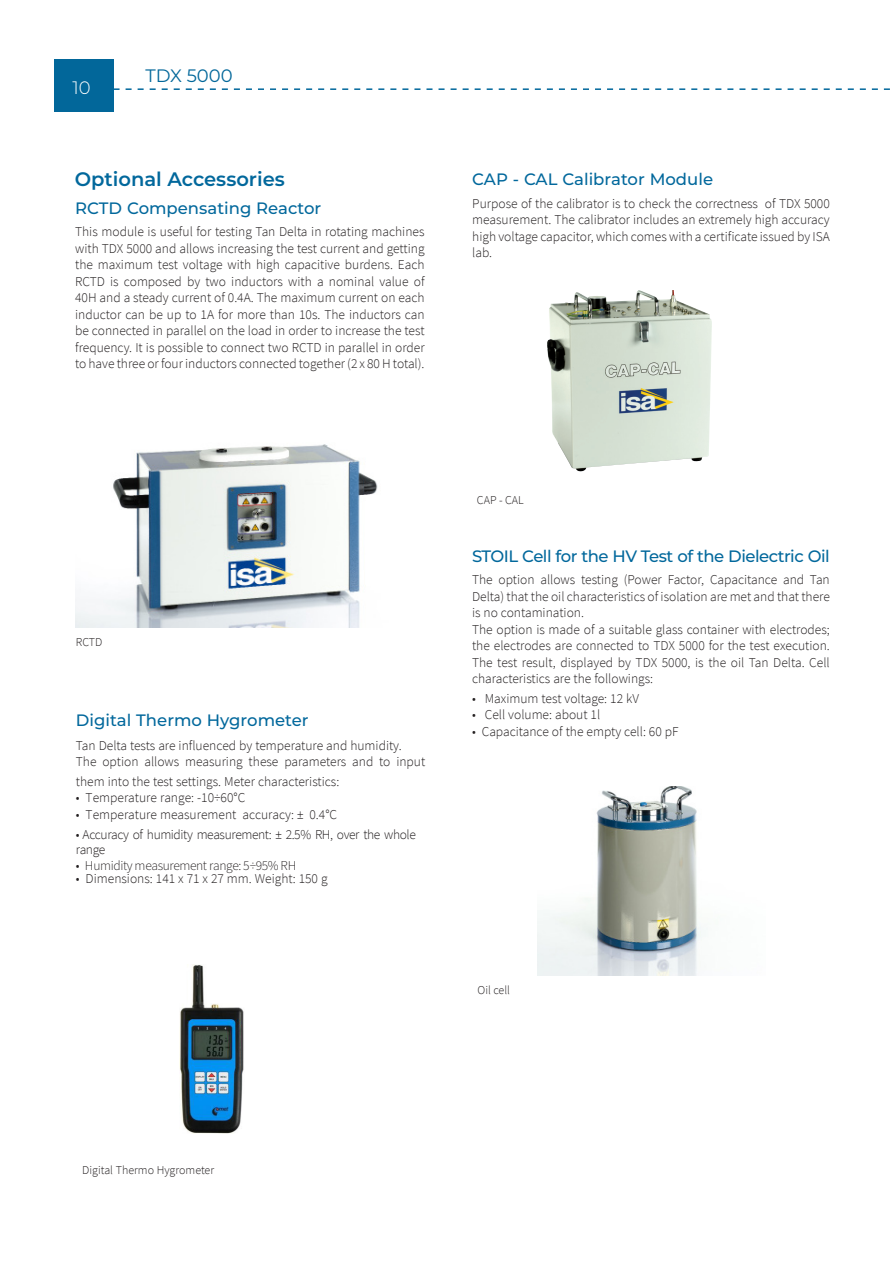
<style>
.page{position:relative;width:893px;height:1263px;background:#fff}
.page>*{position:absolute;margin:0;border:0;box-sizing:border-box;transform-origin:0 0}
.t1{font:600 19.5px "Montserrat";color:#02689c}
.t2{font:18px "Montserrat";color:#02679a}
.t3{font:300 18px "Montserrat";color:#fff}
.Normale{font:500 16.5px "Montserrat";color:#02689c}
.Normale-2{font:500 16.5px "Montserrat";letter-spacing:-.03em;color:#02689c}
.Normale-3{font:300 13.5px/16.5px "Source Sans Pro";color:#231f20;text-align:justify}
.Normale-4{font:300 13.5px/14.4px "Source Sans Pro";letter-spacing:-.03em;color:#231f20}
.Normale-5{font:300 12px "Source Sans Pro";color:#231f20}
</style>
<div class="page">
<div style="left:54px;top:59px;width:60px;height:52px;background:#02679a"></div>
<svg style="left:114px;top:88px;width:776px;height:2px"></svg>
<img style="left:547px;top:290px;width:165px;height:182px">
<img style="left:76px;top:444px;width:302px;height:183px">
<img style="left:537px;top:786px;width:165px;height:190px">
<img style="left:179px;top:965px;width:65px;height:168px">
<h2 class="t3" style="left:72px;top:75px;width:20px">10</h2>
<h2 class="t2" style="left:145px;top:64px;width:89px">TDX 5000</h2>
<p class="t1" style="left:75px;top:165px;width:212px">Optional Accessories</p>
<p class="Normale" style="left:75px;top:196px;width:248px">RCTD Compensating Reactor</p>
<p class="Normale-3" style="left:75px;top:223px;width:351px">This module is useful for testing Tan Delta in rotating machines with TDX 5000 and allows increasing the test current and getting the maximum test voltage with high capacitive burdens. Each RCTD is composed by two inductors with a nominal value of 40H and a steady current of 0.4A. The maximum current on each inductor can be up to 1A for more than 10s. The inductors can be connected in parallel on the load in order to increase the test frequency. It is possible to connect two RCTD in parallel in order to have three or four inductors connected together (2 x 80 H total).</p>
<p class="Normale" style="left:472px;top:168px;width:242px">CAP - CAL Calibrator Module</p>
<p class="Normale-3" style="left:472px;top:195px;width:359px">Purpose of the calibrator is to check the correctness of TDX 5000 measurement. The calibrator includes an extremely high accuracy high voltage capacitor, which comes with a certificate issued by ISA lab.</p>
<p class="Normale-5" style="left:76px;top:634px;width:28px">RCTD</p>
<p class="Normale" style="left:76px;top:708px;width:234px">Digital Thermo Hygrometer</p>
<p class="Normale-3" style="left:76px;top:737px;width:327px">Tan Delta tests are influenced by temperature and humidity.</p>
<p class="Normale-3" style="left:76px;top:752px;width:351px;line-height:19.5px">The option allows measuring these parameters and to input them into the test settings. Meter characteristics:</p>
<p class="Normale-3" style="left:76px;top:790px;width:171px">• Temperature range: -10÷60°C</p>
<p class="Normale-3" style="left:76px;top:806px;width:263px">• Temperature measurement accuracy: ± 0.4°C</p>
<p class="Normale-4" style="left:76px;top:827px;width:341px">• Accuracy of humidity measurement: ± 2.5% RH, over the whole range</p>
<p class="Normale-4" style="left:76px;top:858px;width:222px">• Humidity measurement range: 5÷95% RH</p>
<p class="Normale-3" style="left:76px;top:870px;width:253px">• Dimensions: 141 x 71 x 27 mm. Weight: 150 g</p>
<p class="Normale-5" style="left:477px;top:493px;width:48px">CAP - CAL</p>
<p class="Normale-2" style="left:472px;top:544px;width:359px">STOIL Cell for the HV Test of the Dielectric Oil</p>
<p class="Normale-3" style="left:472px;top:571px;width:359px">The option allows testing (Power Factor, Capacitance and Tan Delta) that the oil characteristics of isolation are met and that there is no contamination.</p>
<p class="Normale-3" style="left:472px;top:621px;width:359px">The option is made of a suitable glass container with electrodes; the electrodes are connected to TDX 5000 for the test execution.<br>The test result, displayed by TDX 5000, is the oil Tan Delta. Cell characteristics are the followings:</p>
<p class="Normale-3" style="left:472px;top:690px;width:168px">• Maximum test voltage: 12 kV</p>
<p class="Normale-3" style="left:472px;top:706px;width:130px">• Cell volume: about 1l</p>
<p class="Normale-3" style="left:472px;top:723px;width:208px">• Capacitance of the empty cell: 60 pF</p>
<p class="Normale-5" style="left:478px;top:982px;width:34px">Oil cell</p>
<p class="Normale-5" style="left:82px;top:1163px;width:133px">Digital Thermo Hygrometer</p>
</div>
